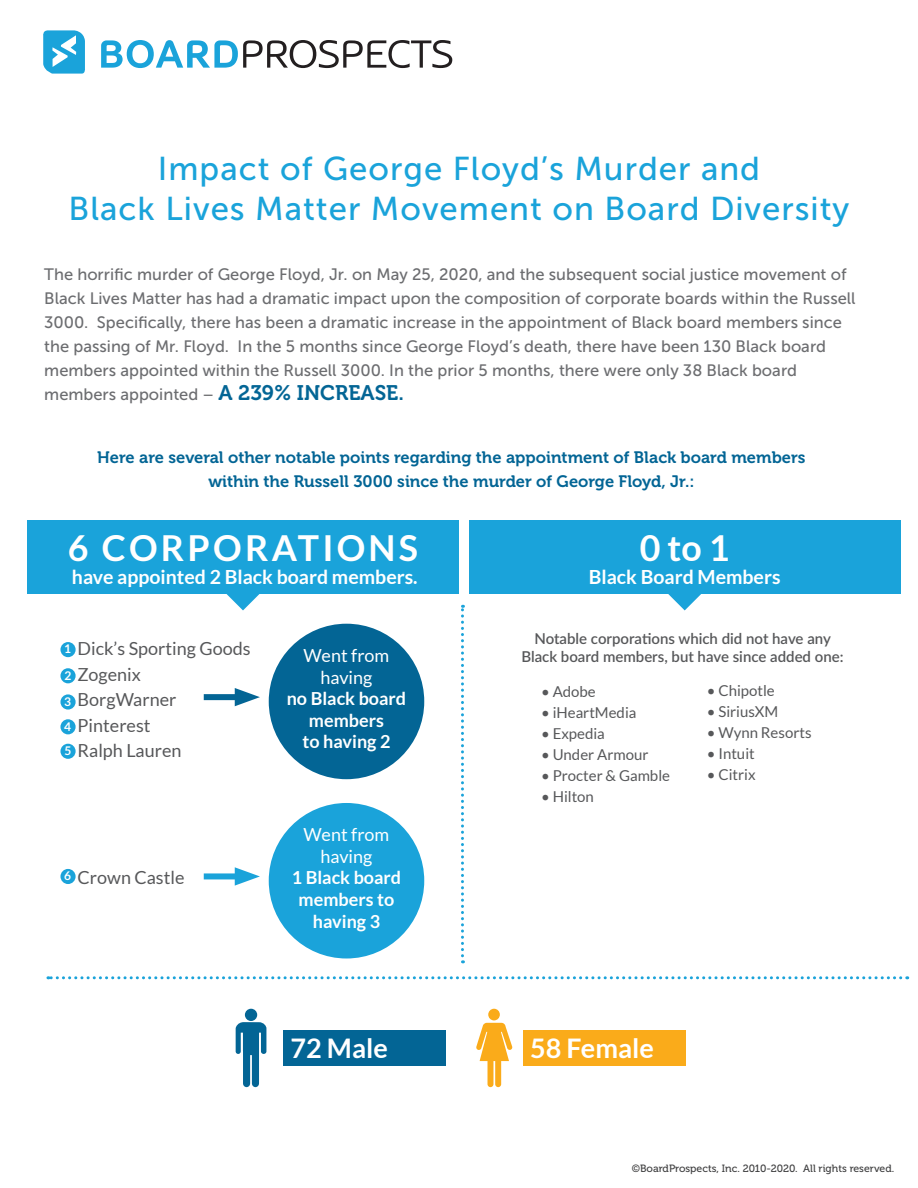
<style>
.page{position:relative;width:918px;height:1188px;background:#fff}
.page>*{position:absolute;margin:0;border:0;box-sizing:border-box;transform-origin:0 0}
.t1{font:700 35.85px "Lato";letter-spacing:.09em;color:#fff}
.t2{font:33px/39.6px "Museo Sans 500";letter-spacing:.03em;color:#1aa3da;text-align:center}
.t3{font:700 27px "Lato";color:#fff}
.t4{font:700 19.5px "Lato";color:#fff}
.t5{font:18px "Lato";color:#57585a}
.t6{font:700 18px/21.6px "Lato";color:#fff;text-align:center}
.t7{font:18px/21.6px "Lato";color:#fff;text-align:center}
.t8{font:16.5px/24px "Museo Sans 500";color:#6c6d70}
.t9{font:16.5px/24px "Museo 700";color:#036595;text-align:center}
.t10{font:15px "Lato";color:#57585a}
.t11{font:600 15px/18px "Lato";color:#57585a;text-align:center}
.t12{font:700 12px/25.2px "Lato";color:#fff}
.t13{font:10.5px "Museo 500";color:#3e3e3f}
.s1{font-family:"Museo 700";font-size:21px;color:#036595}
</style>
<div class="page">
<div style="left:27px;top:521px;width:432px;height:73px;background:#1aa3da"></div>
<div style="left:469px;top:521px;width:432px;height:73px;background:#1aa3da"></div>
<svg style="left:226px;top:594px;width:34px;height:16px"></svg>
<svg style="left:668px;top:594px;width:33px;height:16px"></svg>
<div style="left:269px;top:624px;width:155px;height:155px;background:#036595;border-radius:50%"></div>
<div style="left:269px;top:803px;width:155px;height:155px;background:#1aa3da;border-radius:50%"></div>
<svg style="left:101px;top:40px;width:351px;height:28px"></svg>
<svg style="left:43px;top:30px;width:42px;height:44px"></svg>
<svg style="left:236px;top:1022px;width:30px;height:65px"></svg>
<div style="left:245px;top:1009px;width:12px;height:12px;background:#036595;border-radius:50%"></div>
<div style="left:488px;top:1009px;width:12px;height:11px;background:#faab1a;border-radius:50%"></div>
<svg style="left:476px;top:1023px;width:37px;height:64px"></svg>
<div style="left:524px;top:1030px;width:162px;height:35px;background:#faab1a"></div>
<div style="left:283px;top:1030px;width:162px;height:35px;background:#036595"></div>
<svg style="left:48px;top:976px;width:853px;height:3px"></svg>
<svg style="left:461px;top:605px;width:3px;height:358px"></svg>
<div style="left:204px;top:694px;width:41px;height:6px;background:#036595"></div>
<svg style="left:235px;top:688px;width:25px;height:18px"></svg>
<div style="left:204px;top:873px;width:41px;height:6px;background:#1aa3da"></div>
<svg style="left:235px;top:867px;width:25px;height:19px"></svg>
<div style="left:60px;top:642px;width:16px;height:15px;background:#1aa3da;border-radius:50%"></div>
<div style="left:60px;top:668px;width:16px;height:15px;background:#1aa3da;border-radius:50%"></div>
<svg style="left:60px;top:694px;width:16px;height:16px"></svg>
<div style="left:60px;top:719px;width:16px;height:15px;background:#1aa3da;border-radius:50%"></div>
<div style="left:60px;top:744px;width:16px;height:15px;background:#1aa3da;border-radius:50%"></div>
<div style="left:60px;top:869px;width:16px;height:15px;background:#1aa3da;border-radius:50%"></div>
<h2 class="t2" style="left:69px;top:149px;width:782px">Impact of George Floyd’s Murder and<br>Black Lives Matter Movement on Board Diversity</h2>
<p class="t8" style="left:44px;top:263px;width:813px">The horrific murder of George Floyd, Jr. on May 25, 2020, and the subsequent social justice movement of Black Lives Matter has had a dramatic impact upon the composition of corporate boards within the Russell 3000. Specifically, there has been a dramatic increase in the appointment of Black board members since the passing of Mr. Floyd. In the 5 months since George Floyd’s death, there have been 130 Black board members appointed within the Russell 3000. In the prior 5 months, there were only 38 Black board members appointed – <span class="s1">A 239% INCREASE.</span></p>
<p class="t9" style="left:97px;top:446px;width:710px">Here are several other notable points regarding the appointment of Black board members within the Russell 3000 since the murder of George Floyd, Jr.:</p>
<h1 class="t1" style="left:68px;top:527px;width:352px">6 CORPORATIONS</h1>
<p class="t4" style="left:72px;top:566px;width:347px">have appointed 2 Black board members.</p>
<p class="t5" style="left:64px;top:639px;width:188px">• Dick’s Sporting Goods</p>
<p class="t5" style="left:64px;top:664px;width:79px">• Zogenix</p>
<p class="t5" style="left:64px;top:690px;width:114px">• BorgWarner</p>
<p class="t5" style="left:64px;top:715px;width:88px">• Pinterest</p>
<p class="t5" style="left:64px;top:741px;width:119px">• Ralph Lauren</p>
<p class="t12" style="left:64px;top:636px;width:8px">1</p>
<p class="t12" style="left:65px;top:663px;width:8px">2</p>
<p class="t12" style="left:64px;top:689px;width:8px">3<br>4</p>
<p class="t12" style="left:65px;top:738px;width:8px">5</p>
<p class="t5" style="left:64px;top:867px;width:122px">• Crown Castle</p>
<p class="t12" style="left:64px;top:863px;width:8px">6</p>
<p class="t7" style="left:304px;top:645px;width:87px">Went from having</p>
<p class="t6" style="left:287px;top:688px;width:121px">no Black board members<br>to having 2</p>
<p class="t7" style="left:304px;top:824px;width:87px">Went from having</p>
<p class="t6" style="left:292px;top:867px;width:111px">1 Black board members to having 3</p>
<h1 class="t1" style="left:640px;top:527px;width:91px">0 to 1</h1>
<p class="t4" style="left:589px;top:566px;width:193px">Black Board Members</p>
<p class="t11" style="left:521px;top:629px;width:324px">Notable corporations which did not have any<br>Black board members, but have since added one:</p>
<p class="t10" style="left:541px;top:683px;width:56px">• Adobe</p>
<p class="t10" style="left:541px;top:704px;width:97px">• iHeartMedia</p>
<p class="t10" style="left:541px;top:725px;width:65px">• Expedia</p>
<p class="t10" style="left:541px;top:746px;width:109px">• Under Armour</p>
<p class="t10" style="left:541px;top:767px;width:130px">• Procter &amp; Gamble</p>
<p class="t10" style="left:541px;top:788px;width:54px">• Hilton</p>
<p class="t10" style="left:707px;top:682px;width:69px">• Chipotle</p>
<p class="t10" style="left:707px;top:703px;width:73px">• SiriusXM</p>
<p class="t10" style="left:707px;top:724px;width:106px">• Wynn Resorts</p>
<p class="t10" style="left:707px;top:745px;width:49px">• Intuit</p>
<p class="t10" style="left:707px;top:766px;width:50px">• Citrix</p>
<h3 class="t3" style="left:290px;top:1033px;width:99px">72 Male</h3>
<h3 class="t3" style="left:530px;top:1033px;width:125px">58 Female</h3>
<p class="t13" style="left:632px;top:1163px;width:264px">©BoardProspects, Inc. 2010-2020. All rights reserved.</p>
</div>
